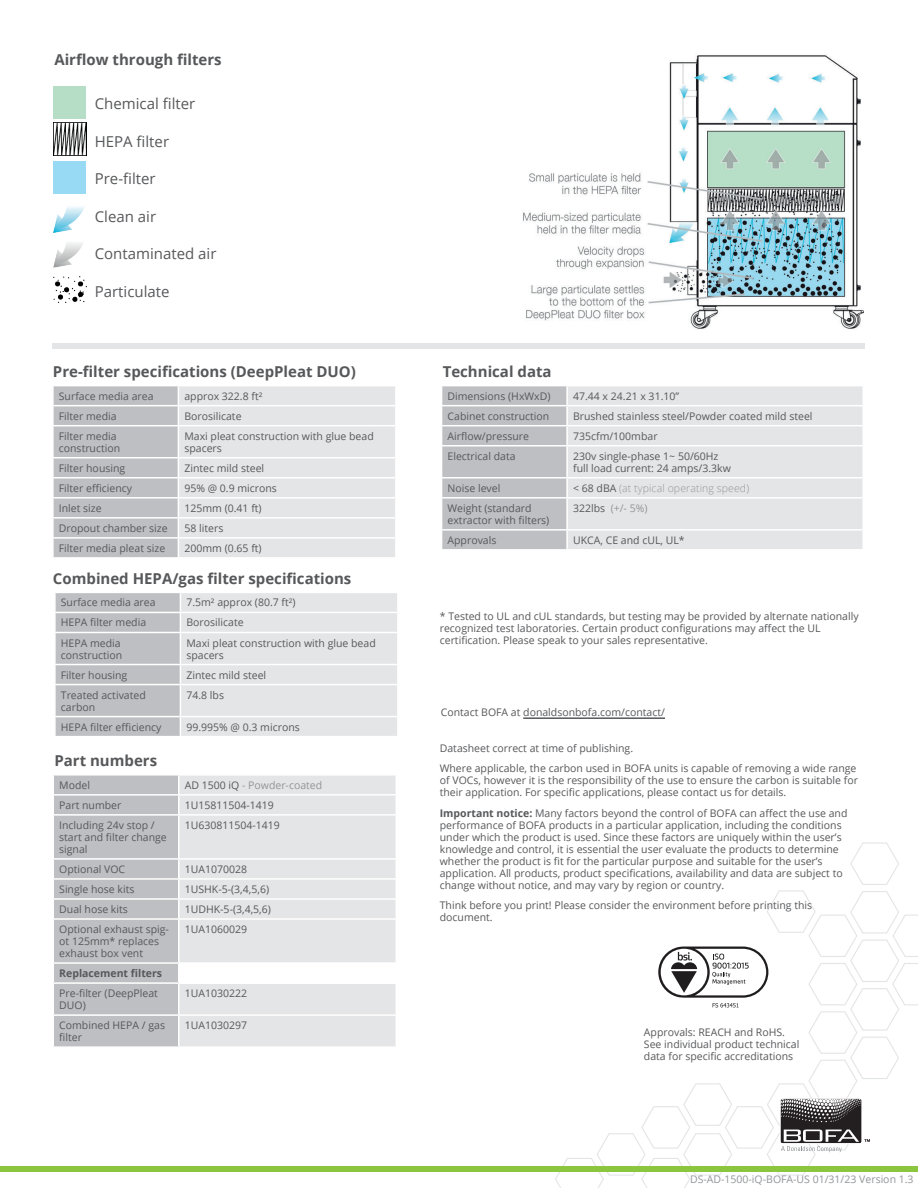
<style>
.page{position:relative;width:918px;height:1188px;background:#fff}
.page>*{position:absolute;margin:0;border:0;box-sizing:border-box;transform-origin:0 0}
.t1{font:700 15px "Open Sans";color:#57585a}
.t2{font:15px "Open Sans";color:#57585a}
.t3{font:10.5px/12px "Open Sans";color:#57585a}
.t4{font:10.5px "Open Sans";color:#939598}
.t5{font:300 10.5px "Open Sans";letter-spacing:.01em;color:#939598}
.t6{font:700 10.5px "Open Sans";color:#57585a}
.s1{color:#57585a}
.s2{font-weight:400;color:#57585a}
.s3{font-weight:700}
</style>
<div class="page">
<div style="left:0;top:1166px;width:918px;height:5px;background:#8bc63e"></div>
<img style="left:54px;top:232px;width:29px;height:35px">
<div style="left:53px;top:344px;width:812px;height:5px;background:#e4e5e7"></div>
<img style="left:523px;top:55px;width:341px;height:274px">
<div style="left:54px;top:86px;width:32px;height:33px;background:#b6ddc6"></div>
<img style="left:54px;top:123px;width:32px;height:33px">
<div style="left:54px;top:161px;width:32px;height:33px;background:#98daf3"></div>
<img style="left:54px;top:207px;width:30px;height:25px">
<img style="left:54px;top:277px;width:32px;height:26px">
<div style="left:568px;top:386px;width:294px;height:163px;background:#e4e5e7"></div>
<hr style="left:567px;top:405px;width:297px;height:1px;background:#fff">
<hr style="left:567px;top:425px;width:297px;height:1px;background:#fff">
<svg style="left:862px;top:386px;width:1px;height:59px"></svg>
<hr style="left:567px;top:445px;width:297px;height:1px;background:#fff">
<hr style="left:567px;top:477px;width:297px;height:2px;background:#fff">
<svg style="left:862px;top:479px;width:1px;height:18px"></svg>
<hr style="left:567px;top:497px;width:297px;height:2px;background:#fff">
<hr style="left:567px;top:529px;width:297px;height:2px;background:#fff">
<svg style="left:442px;top:386px;width:125px;height:163px;background:#c2c3c6"></svg>
<svg style="left:862px;top:531px;width:1px;height:18px"></svg>
<svg style="left:53px;top:386px;width:342px;height:171px;background:#d8d9dc"></svg>
<div style="left:180px;top:776px;width:216px;height:270px;background:#e4e5e7"></div>
<div style="left:179px;top:963px;width:217px;height:20px;background:#fff"></div>
<hr style="left:179px;top:794px;width:218px;height:2px;background:#fff">
<hr style="left:179px;top:814px;width:218px;height:2px;background:#fff">
<hr style="left:179px;top:858px;width:218px;height:2px;background:#fff">
<hr style="left:179px;top:878px;width:218px;height:2px;background:#fff">
<hr style="left:179px;top:898px;width:218px;height:2px;background:#fff">
<hr style="left:179px;top:918px;width:218px;height:2px;background:#fff">
<hr style="left:179px;top:962px;width:218px;height:2px;background:#fff">
<svg style="left:53px;top:775px;width:127px;height:271px;background:#c1c2c5"></svg>
<hr style="left:52px;top:982px;width:127px;height:2px;background:#fff">
<hr style="left:52px;top:984px;width:2px;height:30px;background:#fff">
<hr style="left:179px;top:982px;width:218px;height:2px;background:#fff">
<hr style="left:178px;top:984px;width:2px;height:30px;background:#fff">
<hr style="left:52px;top:1014px;width:127px;height:2px;background:#fff">
<hr style="left:52px;top:1016px;width:2px;height:30px;background:#fff">
<hr style="left:179px;top:1014px;width:218px;height:2px;background:#fff">
<hr style="left:178px;top:1016px;width:2px;height:30px;background:#fff">
<svg style="left:55px;top:593px;width:342px;height:143px;background:#d8d9dc"></svg>
<hr style="left:523px;top:717px;width:142px;height:2px;background:#57585a">
<svg style="left:554px;top:842px;width:364px;height:346px"></svg>
<h1 class="t1" style="left:54px;top:49px;width:169px">Airflow through filters</h1>
<h1 class="t2" style="left:95px;top:93px;width:102px">Chemical filter</h1>
<h1 class="t2" style="left:95px;top:131px;width:76px">HEPA filter</h1>
<h1 class="t2" style="left:95px;top:168px;width:62px">Pre-filter</h1>
<h1 class="t2" style="left:95px;top:206px;width:63px">Clean air</h1>
<h1 class="t2" style="left:95px;top:243px;width:123px">Contaminated air</h1>
<h1 class="t2" style="left:95px;top:281px;width:76px">Particulate</h1>
<h1 class="t1" style="left:53px;top:361px;width:305px">Pre-filter specifications (DeepPleat DUO)</h1>
<h1 class="t1" style="left:443px;top:361px;width:110px">Technical data</h1>
<p class="t3" style="left:59px;top:390px;width:96px">Surface media area</p>
<p class="t3" style="left:184px;top:390px;width:80px">approx 322.8 ft²</p>
<p class="t3" style="left:59px;top:410px;width:59px">Filter media</p>
<p class="t3" style="left:184px;top:410px;width:59px">Borosilicate</p>
<p class="t3" style="left:59px;top:430px;width:63px">Filter media construction</p>
<p class="t3" style="left:184px;top:430px;width:191px">Maxi pleat construction with glue bead spacers</p>
<p class="t3" style="left:59px;top:462px;width:68px">Filter housing</p>
<p class="t3" style="left:184px;top:462px;width:81px">Zintec mild steel</p>
<p class="t3" style="left:59px;top:482px;width:75px">Filter efficiency</p>
<p class="t3" style="left:184px;top:482px;width:94px">95% @ 0.9 microns</p>
<p class="t3" style="left:59px;top:502px;width:44px">Inlet size</p>
<p class="t3" style="left:184px;top:502px;width:79px">125mm (0.41 ft)</p>
<p class="t3" style="left:59px;top:522px;width:110px">Dropout chamber size</p>
<p class="t3" style="left:184px;top:522px;width:40px">58 liters</p>
<p class="t3" style="left:59px;top:542px;width:108px">Filter media pleat size</p>
<p class="t3" style="left:184px;top:542px;width:79px">200mm (0.65 ft)</p>
<h1 class="t1" style="left:53px;top:567px;width:300px">Combined HEPA/gas filter specifications</h1>
<p class="t3" style="left:61px;top:596px;width:96px">Surface media area</p>
<p class="t3" style="left:186px;top:596px;width:111px">7.5m² approx (80.7 ft²)</p>
<p class="t3" style="left:61px;top:616px;width:87px">HEPA filter media</p>
<p class="t3" style="left:186px;top:616px;width:59px">Borosilicate</p>
<p class="t3" style="left:61px;top:636px;width:63px">HEPA media construction</p>
<p class="t3" style="left:186px;top:636px;width:191px">Maxi pleat construction with glue bead spacers</p>
<p class="t3" style="left:61px;top:668px;width:68px">Filter housing</p>
<p class="t3" style="left:186px;top:668px;width:81px">Zintec mild steel</p>
<p class="t3" style="left:61px;top:689px;width:86px">Treated activated carbon</p>
<p class="t3" style="left:186px;top:689px;width:39px">74.8 lbs</p>
<p class="t3" style="left:61px;top:721px;width:102px">HEPA filter efficiency</p>
<p class="t3" style="left:186px;top:721px;width:115px">99.995% @ 0.3 microns</p>
<h1 class="t1" style="left:54px;top:750px;width:104px">Part numbers</h1>
<p class="t3" style="left:59px;top:779px;width:32px">Model</p>
<p class="t4" style="left:185px;top:778px;width:139px"><span class="s1">AD 1500 iQ</span> - Powder-coated</p>
<p class="t3" style="left:59px;top:799px;width:64px">Part number</p>
<p class="t3" style="left:185px;top:799px;width:91px">1U15811504-1419</p>
<p class="t3" style="left:59px;top:819px;width:109px">Including 24v stop / start and filter change signal</p>
<p class="t3" style="left:185px;top:819px;width:97px">1U630811504-1419</p>
<p class="t3" style="left:59px;top:863px;width:68px">Optional VOC</p>
<p class="t3" style="left:185px;top:863px;width:64px">1UA1070028</p>
<p class="t3" style="left:59px;top:883px;width:77px">Single hose kits</p>
<p class="t3" style="left:185px;top:883px;width:86px">1USHK-5-(3,4,5,6)</p>
<p class="t3" style="left:59px;top:903px;width:70px">Dual hose kits</p>
<p class="t3" style="left:185px;top:903px;width:88px">1UDHK-5-(3,4,5,6)</p>
<p class="t3" style="left:59px;top:923px;width:111px">Optional exhaust spig&shy;ot 125mm* replaces exhaust box vent</p>
<p class="t3" style="left:185px;top:923px;width:64px">1UA1060029</p>
<p class="t6" style="left:59px;top:966px;width:104px">Replacement filters</p>
<p class="t3" style="left:59px;top:987px;width:100px">Pre-filter (DeepPleat<br>DUO)</p>
<p class="t3" style="left:185px;top:987px;width:64px">1UA1030222</p>
<p class="t3" style="left:59px;top:1019px;width:107px">Combined HEPA / gas filter</p>
<p class="t3" style="left:185px;top:1019px;width:64px">1UA1030297</p>
<p class="t3" style="left:448px;top:390px;width:104px">Dimensions (HxWxD)</p>
<p class="t3" style="left:573px;top:390px;width:108px">47.44 x 24.21 x 31.10”</p>
<p class="t3" style="left:448px;top:410px;width:103px">Cabinet construction</p>
<p class="t3" style="left:573px;top:410px;width:241px">Brushed stainless steel/Powder coated mild steel</p>
<p class="t3" style="left:448px;top:430px;width:83px">Airflow/pressure</p>
<p class="t3" style="left:573px;top:430px;width:86px">735cfm/100mbar</p>
<p class="t3" style="left:448px;top:450px;width:70px">Electrical data</p>
<p class="t3" style="left:573px;top:450px;width:159px">230v single-phase 1~ 50/60Hz full load current: 24 amps/3.3kw</p>
<p class="t3" style="left:448px;top:482px;width:54px">Noise level</p>
<p class="t5" style="left:573px;top:481px;width:178px"><span class="s2">&lt; 68 dBA</span> (at typical operating speed)</p>
<p class="t3" style="left:448px;top:502px;width:103px">Weight (standard extractor with filters)</p>
<p class="t4" style="left:573px;top:501px;width:76px"><span class="s1">322lbs</span> (+/- 5%)</p>
<p class="t3" style="left:448px;top:534px;width:50px">Approvals</p>
<p class="t3" style="left:573px;top:534px;width:113px">UKCA, CE and cUL, UL*</p>
<p class="t3" style="left:440px;top:610px;width:420px">* Tested to UL and cUL standards, but testing may be provided by alternate nationally recognized test laboratories. Certain product configurations may affect the UL certification. Please speak to your sales representative.</p>
<p class="t3" style="left:441px;top:706px;width:226px">Contact BOFA at donaldsonbofa.com/contact/</p>
<p class="t3" style="left:440px;top:737px;width:418px;line-height:20.5px">Datasheet correct at time of publishing.<br>Where applicable, the carbon used in BOFA units is capable of removing a wide range</p>
<p class="t3" style="left:440px;top:774px;width:420px">of VOCs, however it is the responsibility of the use to ensure the carbon is suitable for their application. For specific applications, please contact us for details.</p>
<p class="t3" style="left:440px;top:807px;width:409px"><span class="s3">Important notice:</span> Many factors beyond the control of BOFA can affect the use and performance of BOFA products in a particular application, including the conditions under which the product is used. Since these factors are uniquely within the user’s knowledge and control, it is essential the user evaluate the products to determine whether the product is fit for the particular purpose and suitable for the user’s application. All products, product specifications, availability and data are subject to change without notice, and may vary by region or country.</p>
<p class="t3" style="left:440px;top:899px;width:374px">Think before you print! Please consider the environment before printing this document.</p>
<p class="t3" style="left:644px;top:1026px;width:157px">Approvals: REACH and RoHS.<br>See individual product technical data for specific accreditations</p>
<p class="t4" style="left:690px;top:1172px;width:225px">DS-AD-1500-iQ-BOFA-US 01/31/23 Version 1.3</p>
</div>
